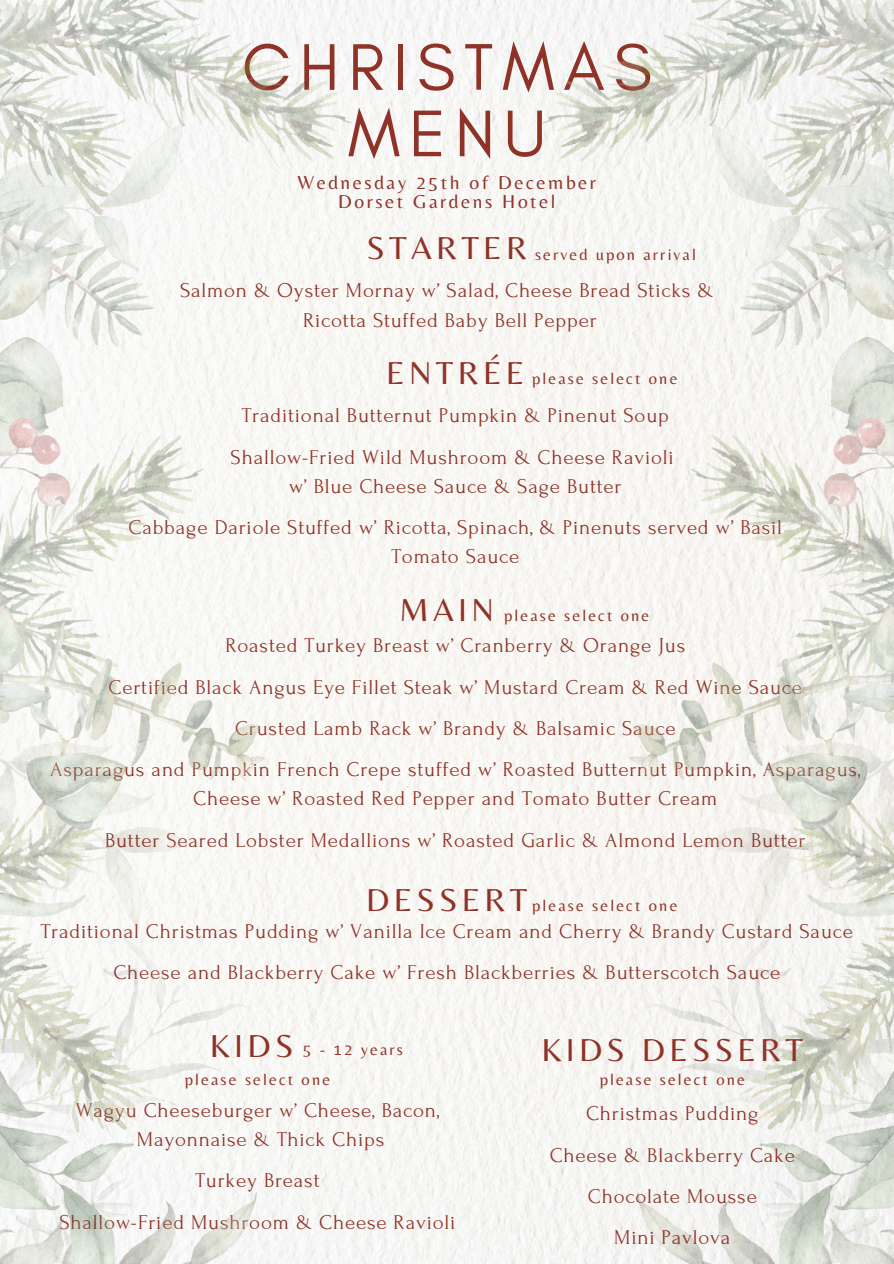
<style>
.page{position:relative;width:894px;height:1264px;background:#fff}
.page>*{position:absolute;margin:0;border:0;box-sizing:border-box;transform-origin:0 0}
.t1{font:67.05px/66.3px "Glacial Indifference";letter-spacing:.13em;color:#8f3328;text-align:center}
.t2{font:33px "Belleza";letter-spacing:.13em;color:#8f3328}
.t3{font:21px/29.2px "Forum";letter-spacing:.035em;color:#8f3328;text-align:center}
.t4{font:19.5px/19.2px "Belleza";letter-spacing:.13em;color:#8f3328;text-align:center}
.t5{font:16.5px "Belleza";letter-spacing:.13em;color:#8f3328}
</style>
<div class="page">
<div style="left:352px;top:0;width:189px;height:1263px;background:#f8f6f4"></div>
<img style="left:541px;top:0;width:352px;height:1263px">
<img style="left:0;top:0;width:352px;height:1263px">
<p class="t1" style="left:242px;top:33px;width:411px">CHRISTMAS<br>MENU</p>
<h3 class="t4" style="left:297px;top:173px;width:300px">Wednesday 25th of December<br>Dorset Gardens Hotel</h3>
<p class="t2" style="left:366px;top:228px;width:162px">STARTER</p>
<h3 class="t5" style="left:535px;top:244px;width:162px">served upon arrival</h3>
<h2 class="t3" style="left:180px;top:276px;width:535px">Salmon &amp; Oyster Mornay w’ Salad, Cheese Bread Sticks &amp;<br>Ricotta Stuffed Baby Bell Pepper</h2>
<h1 class="t2" style="left:386px;top:353px;width:140px">ENTRÉE</h1>
<p class="t5" style="left:532px;top:368px;width:147px">please select one</p>
<h2 class="t3" style="left:241px;top:401px;width:428px">Traditional Butternut Pumpkin &amp; Pinenut Soup</h2>
<p class="t3" style="left:230px;top:442px;width:444px">Shallow-Fried Wild Mushroom &amp; Cheese Ravioli w’ Blue Cheese Sauce &amp; Sage Butter</p>
<h3 class="t3" style="left:128px;top:513px;width:655px">Cabbage Dariole Stuffed w’ Ricotta, Spinach, &amp; Pinenuts served w’ Basil<br>Tomato Sauce</h3>
<h3 class="t2" style="left:399px;top:590px;width:96px">MAIN</h3>
<p class="t5" style="left:504px;top:605px;width:147px">please select one</p>
<p class="t3" style="left:225px;top:631px;width:461px">Roasted Turkey Breast w’ Cranberry &amp; Orange Jus</p>
<h3 class="t3" style="left:108px;top:672px;width:694px">Certified Black Angus Eye Fillet Steak w’ Mustard Cream &amp; Red Wine Sauce</h3>
<h3 class="t3" style="left:235px;top:713px;width:442px">Crusted Lamb Rack w’ Brandy &amp; Balsamic Sauce</h3>
<h3 class="t3" style="left:50px;top:755px;width:811px">Asparagus and Pumpkin French Crepe stuffed w’ Roasted Butternut Pumpkin, Asparagus,<br>Cheese w’ Roasted Red Pepper and Tomato Butter Cream</h3>
<h2 class="t3" style="left:105px;top:825px;width:701px">Butter Seared Lobster Medallions w’ Roasted Garlic &amp; Almond Lemon Butter</h2>
<p class="t2" style="left:366px;top:880px;width:163px">DESSERT</p>
<h3 class="t3" style="left:41px;top:917px;width:813px">Traditional Christmas Pudding w’ Vanilla Ice Cream and Cherry &amp; Brandy Custard Sauce</h3>
<h3 class="t3" style="left:113px;top:958px;width:668px">Cheese and Blackberry Cake w’ Fresh Blackberries &amp; Butterscotch Sauce</h3>
<p class="t5" style="left:532px;top:895px;width:147px">please select one</p>
<p class="t2" style="left:210px;top:1026px;width:85px">KIDS</p>
<h3 class="t5" style="left:303px;top:1039px;width:101px">5 - 12 years</h3>
<h3 class="t2" style="left:541px;top:1030px;width:263px">KIDS DESSERT</h3>
<h3 class="t5" style="left:185px;top:1069px;width:147px">please select one</h3>
<h3 class="t5" style="left:599px;top:1069px;width:147px">please select one</h3>
<h3 class="t3" style="left:76px;top:1095px;width:365px">Wagyu Cheeseburger w’ Cheese, Bacon,<br>Mayonnaise &amp; Thick Chips</h3>
<h3 class="t3" style="left:195px;top:1166px;width:126px">Turkey Breast</h3>
<h2 class="t3" style="left:60px;top:1207px;width:397px">Shallow-Fried Mushroom &amp; Cheese Ravioli</h2>
<h3 class="t3" style="left:586px;top:1099px;width:174px">Christmas Pudding</h3>
<h3 class="t3" style="left:549px;top:1140px;width:246px">Cheese &amp; Blackberry Cake</h3>
<h2 class="t3" style="left:587px;top:1181px;width:170px">Chocolate Mousse</h2>
<h2 class="t3" style="left:614px;top:1222px;width:118px">Mini Pavlova</h2>
</div>
